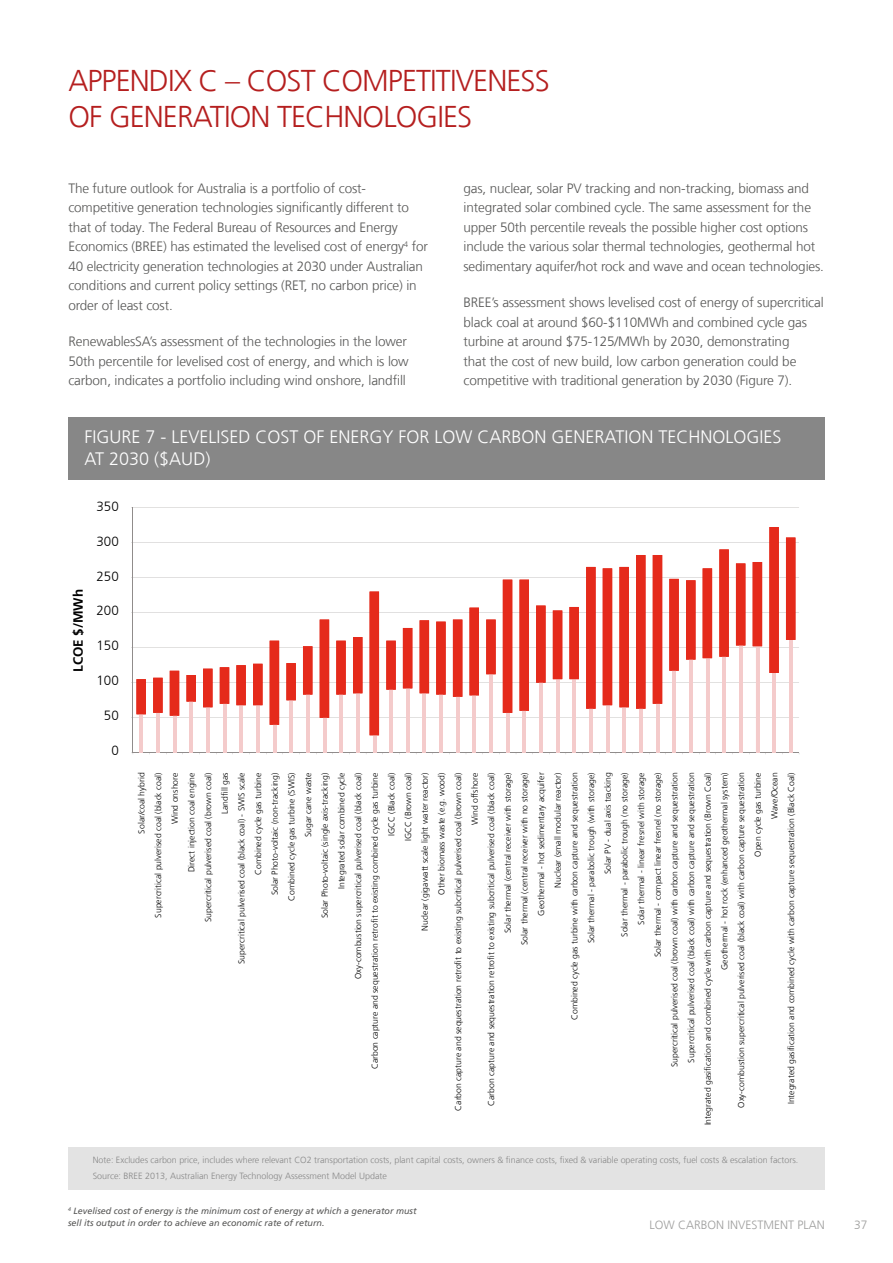
<style>
.page{position:relative;width:893px;height:1263px;background:#fff}
.page>*{position:absolute;margin:0;border:0;box-sizing:border-box;transform-origin:0 0}
.t1{font:300 30px/36px "Frutiger LT Com";letter-spacing:-.03em;color:#b51f1f}
.t2{font:300 18px/21.6px "Frutiger LT Com";color:#fff}
.t3{font:300 13.5px/19.5px "Frutiger LT Com";letter-spacing:-.01em;color:#575756}
.t4{font:300 13.35px "Frutiger LT Com";color:#000}
.t5{font:700 13.35px "Frutiger LT Com";color:#000}
.t6{font:300 12px "Frutiger LT Com";color:#9d9d9c}
.t7{font:300 9px/16.2px "Frutiger LT Com";color:#878787}
.t8{font:italic 9px/12px "Frutiger LT Com";color:#575756}
.t9{font:300 8.7px/16.6px "Frutiger LT Com";color:#000;text-align:right}
</style>
<div class="page">
<hr style="left:133px;top:507px;width:666px;height:1px;background:#908c8b">
<hr style="left:133px;top:542px;width:666px;height:1px;background:#908c8b">
<hr style="left:133px;top:577px;width:666px;height:1px;background:#908c8b">
<hr style="left:133px;top:612px;width:666px;height:1px;background:#908c8b">
<hr style="left:133px;top:647px;width:666px;height:1px;background:#908c8b">
<hr style="left:133px;top:682px;width:666px;height:1px;background:#908c8b">
<hr style="left:133px;top:718px;width:666px;height:1px;background:#908c8b">
<hr style="left:133px;top:507px;width:1px;height:246px;background:#908c8b">
<hr style="left:133px;top:753px;width:666px;height:1px;background:#908c8b">
<hr style="left:489px;top:635px;width:4px;height:118px;background:#f4cbcb">
<hr style="left:140px;top:714px;width:3px;height:39px;background:#f4cbcb">
<hr style="left:157px;top:713px;width:3px;height:40px;background:#f4cbcb">
<hr style="left:173px;top:716px;width:3px;height:37px;background:#f4cbcb">
<hr style="left:190px;top:702px;width:3px;height:51px;background:#f4cbcb">
<hr style="left:206px;top:707px;width:4px;height:46px;background:#f4cbcb">
<hr style="left:223px;top:704px;width:3px;height:49px;background:#f4cbcb">
<hr style="left:240px;top:705px;width:3px;height:48px;background:#f4cbcb">
<hr style="left:256px;top:705px;width:3px;height:48px;background:#f4cbcb">
<hr style="left:273px;top:725px;width:3px;height:28px;background:#f4cbcb">
<hr style="left:290px;top:700px;width:3px;height:53px;background:#f4cbcb">
<hr style="left:306px;top:695px;width:3px;height:58px;background:#f4cbcb">
<hr style="left:323px;top:718px;width:3px;height:35px;background:#f4cbcb">
<hr style="left:340px;top:695px;width:3px;height:58px;background:#f4cbcb">
<hr style="left:356px;top:693px;width:3px;height:60px;background:#f4cbcb">
<hr style="left:373px;top:735px;width:3px;height:18px;background:#f4cbcb">
<hr style="left:390px;top:690px;width:3px;height:63px;background:#f4cbcb">
<hr style="left:406px;top:688px;width:3px;height:65px;background:#f4cbcb">
<hr style="left:423px;top:693px;width:3px;height:60px;background:#f4cbcb">
<hr style="left:440px;top:695px;width:3px;height:58px;background:#f4cbcb">
<hr style="left:456px;top:697px;width:3px;height:56px;background:#f4cbcb">
<hr style="left:473px;top:695px;width:3px;height:58px;background:#f4cbcb">
<hr style="left:523px;top:711px;width:3px;height:42px;background:#f4cbcb">
<hr style="left:539px;top:683px;width:4px;height:70px;background:#f4cbcb">
<hr style="left:556px;top:679px;width:3px;height:74px;background:#f4cbcb">
<hr style="left:573px;top:679px;width:3px;height:74px;background:#f4cbcb">
<hr style="left:589px;top:709px;width:3px;height:44px;background:#f4cbcb">
<hr style="left:606px;top:705px;width:3px;height:48px;background:#f4cbcb">
<hr style="left:623px;top:707px;width:3px;height:46px;background:#f4cbcb">
<hr style="left:639px;top:709px;width:3px;height:44px;background:#f4cbcb">
<hr style="left:656px;top:704px;width:3px;height:49px;background:#f4cbcb">
<hr style="left:673px;top:671px;width:3px;height:82px;background:#f4cbcb">
<hr style="left:689px;top:660px;width:3px;height:93px;background:#f4cbcb">
<hr style="left:706px;top:658px;width:3px;height:95px;background:#f4cbcb">
<hr style="left:723px;top:657px;width:3px;height:96px;background:#f4cbcb">
<hr style="left:739px;top:645px;width:3px;height:108px;background:#f4cbcb">
<hr style="left:756px;top:646px;width:3px;height:107px;background:#f4cbcb">
<hr style="left:773px;top:673px;width:3px;height:80px;background:#f4cbcb">
<hr style="left:789px;top:640px;width:3px;height:113px;background:#f4cbcb">
<hr style="left:506px;top:713px;width:3px;height:40px;background:#f4cbcb">
<svg style="left:136px;top:527px;width:659px;height:208px"></svg>
<div style="left:68px;top:417px;width:757px;height:63px;background:#878787"></div>
<div style="left:68px;top:1147px;width:757px;height:43px;background:#e3e3e3"></div>
<h1 class="t1" style="left:68px;top:62px;width:483px">APPENDIX C – COST COMPETITIVENESS<br>OF GENERATION TECHNOLOGIES</h1>
<p class="t3" style="left:68px;top:179px;width:361px">The future outlook for Australia is a portfolio of cost&shy;competitive generation technologies significantly different to that of today. The Federal Bureau of Resources and Energy Economics (BREE) has estimated the levelised cost of energy<sup>4</sup> for 40 electricity generation technologies at 2030 under Australian conditions and current policy settings (RET, no carbon price) in order of least cost.</p>
<h3 class="t3" style="left:68px;top:332px;width:342px">RenewablesSA’s assessment of the technologies in the lower<br>50th percentile for levelised cost of energy, and which is low carbon, indicates a portfolio including wind onshore, landfill</h3>
<p class="t3" style="left:463px;top:179px;width:362px">gas, nuclear, solar PV tracking and non-tracking, biomass and integrated solar combined cycle. The same assessment for the upper 50th percentile reveals the possible higher cost options include the various solar thermal technologies, geothermal hot sedimentary aquifer/hot rock and wave and ocean technologies.</p>
<p class="t3" style="left:463px;top:293px;width:362px">BREE’s assessment shows levelised cost of energy of supercritical black coal at around $60-$110MWh and combined cycle gas turbine at around $75-125/MWh by 2030, demonstrating<br>that the cost of new build, low carbon generation could be competitive with traditional generation by 2030 (Figure 7).</p>
<h2 class="t2" style="left:84px;top:426px;width:698px">FIGURE 7 - LEVELISED COST OF ENERGY FOR LOW CARBON GENERATION TECHNOLOGIES<br>AT 2030 ($AUD)</h2>
<h3 class="t5" style="left:70px;top:672px;width:85px;rotate:-90deg">LCOE $/MWh</h3>
<h3 class="t4" style="left:97px;top:499px;width:24px">350</h3>
<h3 class="t4" style="left:97px;top:534px;width:24px">300</h3>
<h3 class="t4" style="left:97px;top:568px;width:24px">250</h3>
<h3 class="t4" style="left:97px;top:603px;width:24px">200</h3>
<h3 class="t4" style="left:97px;top:638px;width:24px">150</h3>
<h3 class="t4" style="left:97px;top:672px;width:24px">100</h3>
<h3 class="t4" style="left:104px;top:707px;width:16px">50</h3>
<h3 class="t4" style="left:111px;top:742px;width:9px">0</h3>
<p class="t9" style="left:133px;top:1125px;width:354px;rotate:-90deg">Solar/coal hybrid<br>Supercritical pulverised coal (black coal)<br>Wind onshore<br>Direct injection coal engine<br>Supercritical pulverised coal (brown coal)<br>Landfill gas<br>Supercritical pulverised coal (black coal) - SWIS scale<br>Combined cycle gas turbine<br>Solar Photo-voltaic (non-tracking)<br>Combined cycle gas turbine (SWIS)<br>Sugar cane waste<br>Solar Photo-voltaic (single axis-tracking)<br>Integrated solar combined cycle<br>Oxy-combustion supercritical pulverised coal (black coal)<br>Carbon capture and sequestration retrofit to existing combined cycle gas turbine<br>IGCC (Black coal)<br>IGCC (Brown coal)<br>Nuclear (gigawatt scale light water reactor)<br>Other biomass waste (e.g. wood)<br>Carbon capture and sequestration retrofit to existing subcritical pulverised coal (brown coal)<br>Wind offshore<br>Carbon capture and sequestration retrofit to existing subcritical pulverised coal (black coal)<br>Solar thermal (central receiver with storage)<br>Solar thermal (central receiver with no storage)<br>Geothermal - hot sedimentary acquifer<br>Nuclear (small modular reactor)<br>Combined cycle gas turbine with carbon capture and sequestration<br>Solar thermal - parabolic trough (with storage)<br>Solar PV - dual axis tracking<br>Solar thermal - parabolic trough (no storage)<br>Solar thermal - linear fresnel with storage<br>Solar thermal - compact linear fresnel (no storage)<br>Supercritical pulverised coal (brown coal) with carbon capture and sequestration<br>Supercritical pulverised coal (black coal) with carbon capture and sequestration<br>Integrated gasification and combined cycle with carbon capture and sequestration (Brown Coal)<br>Geothermal - hot rock (enhanced geothermal system)<br>Oxy-combustion supercritical pulverised coal (black coal) with carbon capture sequestration Open cycle gas turbine<br>Wave/Ocean<br>Integrated gasification and combined cycle with carbon capture sequestration (Black Coal)</p>
<p class="t7" style="left:93px;top:1151px;width:707px">Note: Excludes carbon price, includes where relevant CO2 transportation costs, plant capital costs, owners &amp; finance costs, fixed &amp; variable operating costs, fuel costs &amp; escalation factors.<br>Source: BREE 2013, Australian Energy Technology Assessment Model Update</p>
<p class="t8" style="left:68px;top:1204px;width:350px"><sup>4</sup> Levelised cost of energy is the minimum cost of energy at which a generator must sell its output in order to achieve an economic rate of return.</p>
<h3 class="t6" style="left:650px;top:1218px;width:177px">LOW CARBON INVESTMENT PLAN</h3>
<h3 class="t6" style="left:854px;top:1218px;width:15px">37</h3>
</div>
